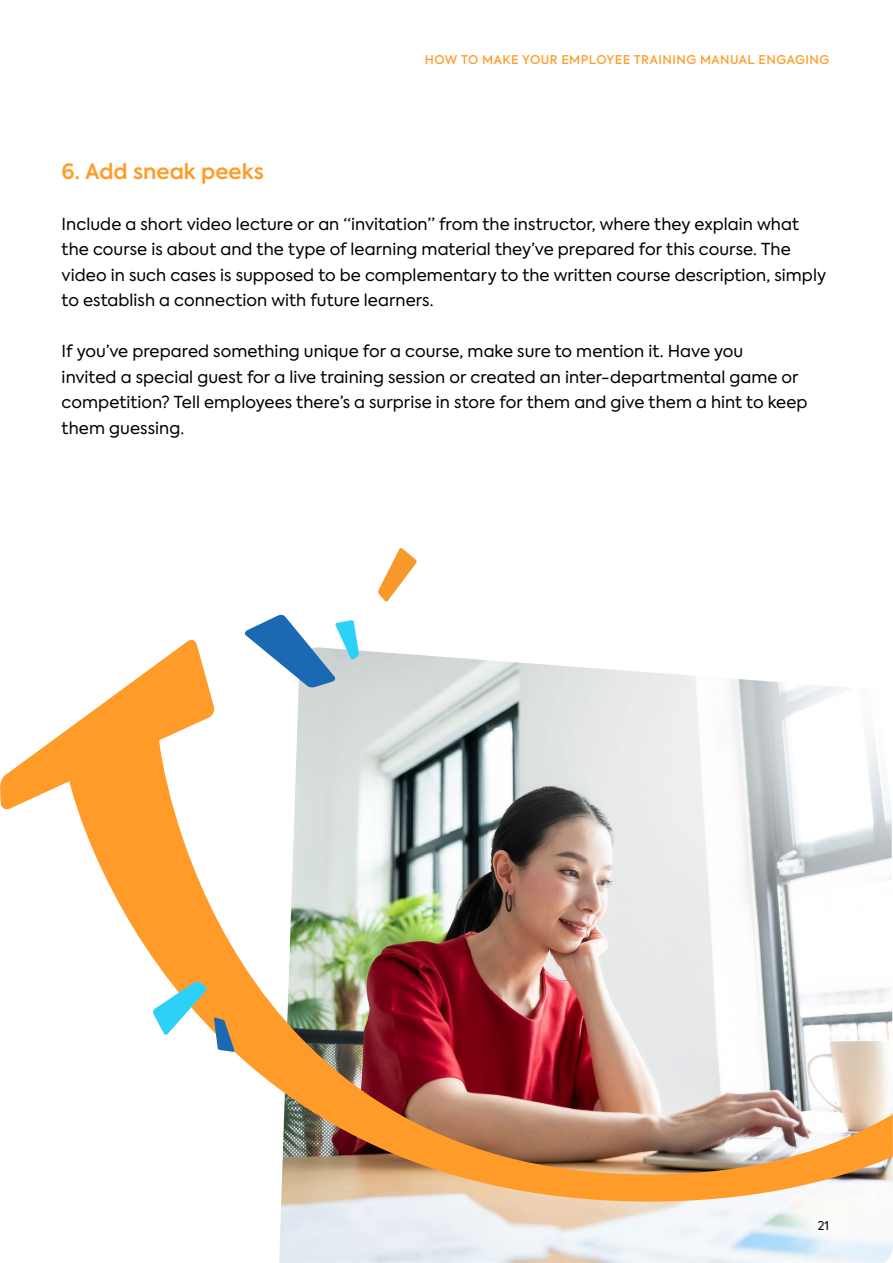
<style>
.page{position:relative;width:893px;height:1263px;background:#fff}
.page>*{position:absolute;margin:0;border:0;box-sizing:border-box;transform-origin:0 0}
.t1{font:600 21px "Axiforma";color:#ff9c29}
.t2{font:16.5px/25.5px "Axiforma";color:#000}
.t3{font:500 12px "Axiforma";letter-spacing:.04em;color:#ff9c29}
.t4{font:12px "Axiforma";color:#000}
</style>
<div class="page">
<img style="left:0;top:639px;width:893px;height:562px">
<svg style="left:378px;top:548px;width:39px;height:54px"></svg>
<svg style="left:214px;top:1017px;width:21px;height:35px"></svg>
<svg style="left:244px;top:614px;width:115px;height:74px"></svg>
<svg style="left:153px;top:981px;width:54px;height:54px"></svg>
<p class="t3" style="left:425px;top:52px;width:406px">HOW TO MAKE YOUR EMPLOYEE TRAINING MANUAL ENGAGING</p>
<p class="t1" style="left:62px;top:157px;width:204px">6. Add sneak peeks</p>
<p class="t2" style="left:62px;top:211px;width:766px">Include a short video lecture or an “invitation” from the instructor, where they explain what the course is about and the type of learning material they’ve prepared for this course. The video in such cases is supposed to be complementary to the written course description, simply to establish a connection with future learners.</p>
<p class="t2" style="left:62px;top:339px;width:747px">If you’ve prepared something unique for a course, make sure to mention it. Have you<br>invited a special guest for a live training session or created an inter-departmental game or competition? Tell employees there’s a surprise in store for them and give them a hint to keep them guessing.</p>
<p class="t4" style="left:818px;top:1218px;width:13px">21</p>
</div>
